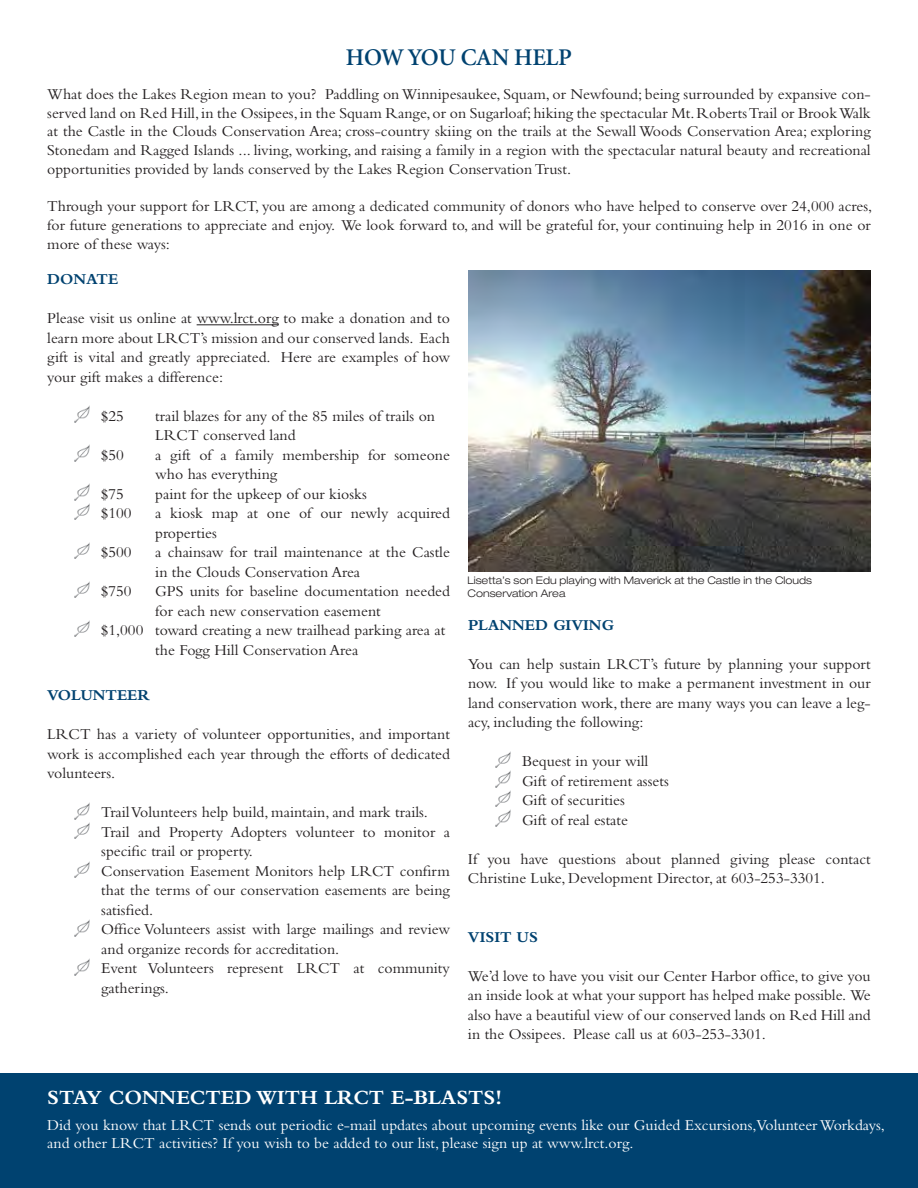
<style>
.page{position:relative;width:918px;height:1188px;background:#fff}
.page>*{position:absolute;margin:0;border:0;box-sizing:border-box;transform-origin:0 0}
.t1{font:600 24px "Minion";letter-spacing:-.01em;color:#004270}
.t2{font:700 21px "Bembo";color:#fff}
.t3{font:15.75px/19.5px "Bembo";color:#231f20}
.t4{font:15.75px/18.8px "Bembo";color:#fff}
.t5{font:700 15.75px "Bembo";color:#004270}
.t6{font:300 expanded 10.5px/12.6px "Helvetica Neue";color:#231f20}
</style>
<div class="page">
<hr style="left:197px;top:324px;width:82px;height:1px;background:#231f20">
<img style="left:74px;top:406px;width:16px;height:16px">
<img style="left:74px;top:445px;width:16px;height:16px">
<img style="left:74px;top:484px;width:16px;height:16px">
<img style="left:74px;top:503px;width:16px;height:17px">
<img style="left:74px;top:542px;width:16px;height:17px">
<img style="left:74px;top:581px;width:16px;height:17px">
<img style="left:74px;top:620px;width:16px;height:17px">
<img style="left:74px;top:803px;width:16px;height:16px">
<img style="left:74px;top:822px;width:16px;height:17px">
<img style="left:74px;top:861px;width:16px;height:17px">
<img style="left:74px;top:920px;width:16px;height:16px">
<img style="left:74px;top:959px;width:16px;height:16px">
<img style="left:495px;top:751px;width:16px;height:17px">
<img style="left:495px;top:771px;width:16px;height:16px">
<img style="left:495px;top:790px;width:16px;height:17px">
<img style="left:495px;top:810px;width:16px;height:16px">
<div style="left:0;top:1073px;width:918px;height:115px;background:#004270"></div>
<img style="left:469px;top:270px;width:402px;height:302px">
<h1 class="t1" style="left:346px;top:45px;width:228px">HOW YOU CAN HELP</h1>
<p class="t3" style="left:47px;top:84px;width:825px;line-height:18.8px;text-align:justify">What does the Lakes Region mean to you? Paddling on Winnipesaukee, Squam, or Newfound; being surrounded by expansive con&shy;served land on Red Hill, in the Ossipees, in the Squam Range, or on Sugarloaf; hiking the spectacular Mt. Roberts Trail or Brook Walk at the Castle in the Clouds Conservation Area; cross-country skiing on the trails at the Sewall Woods Conservation Area; exploring Stonedam and Ragged Islands ... living, working, and raising a family in a region with the spectacular natural beauty and recreational opportunities provided by lands conserved by the Lakes Region Conservation Trust.</p>
<p class="t3" style="left:47px;top:197px;width:827px;line-height:18.8px;text-align:justify">Through your support for LRCT, you are among a dedicated community of donors who have helped to conserve over 24,000 acres, for future generations to appreciate and enjoy. We look forward to, and will be grateful for, your continuing help in 2016 in one or more of these ways:</p>
<p class="t5" style="left:47px;top:271px;width:72px">DONATE</p>
<p class="t3" style="left:47px;top:308px;width:404px;text-align:justify">Please visit us online at www.lrct.org to make a donation and to learn more about LRCT’s mission and our conserved lands. Each gift is vital and greatly appreciated. Here are examples of how your gift makes a difference:</p>
<p class="t3" style="left:101px;top:406px;width:24px">$25</p>
<p class="t3" style="left:155px;top:406px;width:281px">trail blazes for any of the 85 miles of trails on<br>LRCT conserved land</p>
<p class="t3" style="left:101px;top:445px;width:24px">$50</p>
<p class="t3" style="left:155px;top:445px;width:296px">a gift of a family membership for someone who has everything</p>
<p class="t3" style="left:101px;top:484px;width:24px">$75</p>
<p class="t3" style="left:155px;top:484px;width:213px">paint for the upkeep of our kiosks</p>
<p class="t3" style="left:101px;top:503px;width:32px">$100</p>
<p class="t3" style="left:155px;top:503px;width:296px">a kiosk map at one of our newly acquired properties</p>
<p class="t3" style="left:101px;top:542px;width:32px">$500</p>
<p class="t3" style="left:155px;top:542px;width:296px">a chainsaw for trail maintenance at the Castle in the Clouds Conservation Area</p>
<p class="t3" style="left:101px;top:581px;width:32px">$750</p>
<p class="t3" style="left:155px;top:581px;width:296px">GPS units for baseline documentation needed</p>
<p class="t3" style="left:155px;top:601px;width:227px">for each new conservation easement</p>
<p class="t3" style="left:101px;top:620px;width:346px">$1,000 toward creating a new trailhead parking area at</p>
<p class="t3" style="left:155px;top:640px;width:205px">the Fogg Hill Conservation Area</p>
<p class="t5" style="left:47px;top:687px;width:104px">VOLUNTEER</p>
<p class="t3" style="left:47px;top:725px;width:404px;text-align:justify">LRCT has a variety of volunteer opportunities, and important work is accomplished each year through the efforts of dedicated volunteers.</p>
<p class="t3" style="left:101px;top:803px;width:350px">Trail Volunteers help build, maintain, and mark trails.<br>Trail and Property Adopters volunteer to monitor a specific trail or property.<br>Conservation Easement Monitors help LRCT confirm that the terms of our conservation easements are being satisfied.<br>Office Volunteers assist with large mailings and review and organize records for accreditation.<br>Event Volunteers represent LRCT at community gatherings.</p>
<p class="t6" style="left:468px;top:574px;width:346px">Lisetta’s son Edu playing with Maverick at the Castle in the Clouds<br>Conservation Area</p>
<p class="t5" style="left:468px;top:616px;width:148px">PLANNED GIVING</p>
<p class="t3" style="left:468px;top:654px;width:404px;text-align:justify">You can help sustain LRCT’s future by planning your support now. If you would like to make a permanent investment in our land conservation work, there are many ways you can leave a leg&shy;acy, including the following:</p>
<p class="t3" style="left:522px;top:751px;width:148px">Bequest in your will<br>Gift of retirement assets<br>Gift of securities<br>Gift of real estate</p>
<p class="t3" style="left:468px;top:849px;width:404px">If you have questions about planned giving please contact<br>Christine Luke, Development Director, at 603-253-3301.</p>
<p class="t5" style="left:468px;top:928px;width:71px">VISIT US</p>
<p class="t3" style="left:468px;top:966px;width:404px;text-align:justify">We’d love to have you visit our Center Harbor office, to give you an inside look at what your support has helped make possible. We also have a beautiful view of our conserved lands on Red Hill and in the Ossipees. Please call us at 603-253-3301.</p>
<h2 class="t2" style="left:47px;top:1086px;width:456px">STAY CONNECTED WITH LRCT E-BLASTS!</h2>
<p class="t4" style="left:47px;top:1115px;width:839px">Did you know that LRCT sends out periodic e-mail updates about upcoming events like our Guided Excursions,Volunteer Workdays, and other LRCT activities? If you wish to be added to our list, please sign up at www.lrct.org.</p>
</div>
